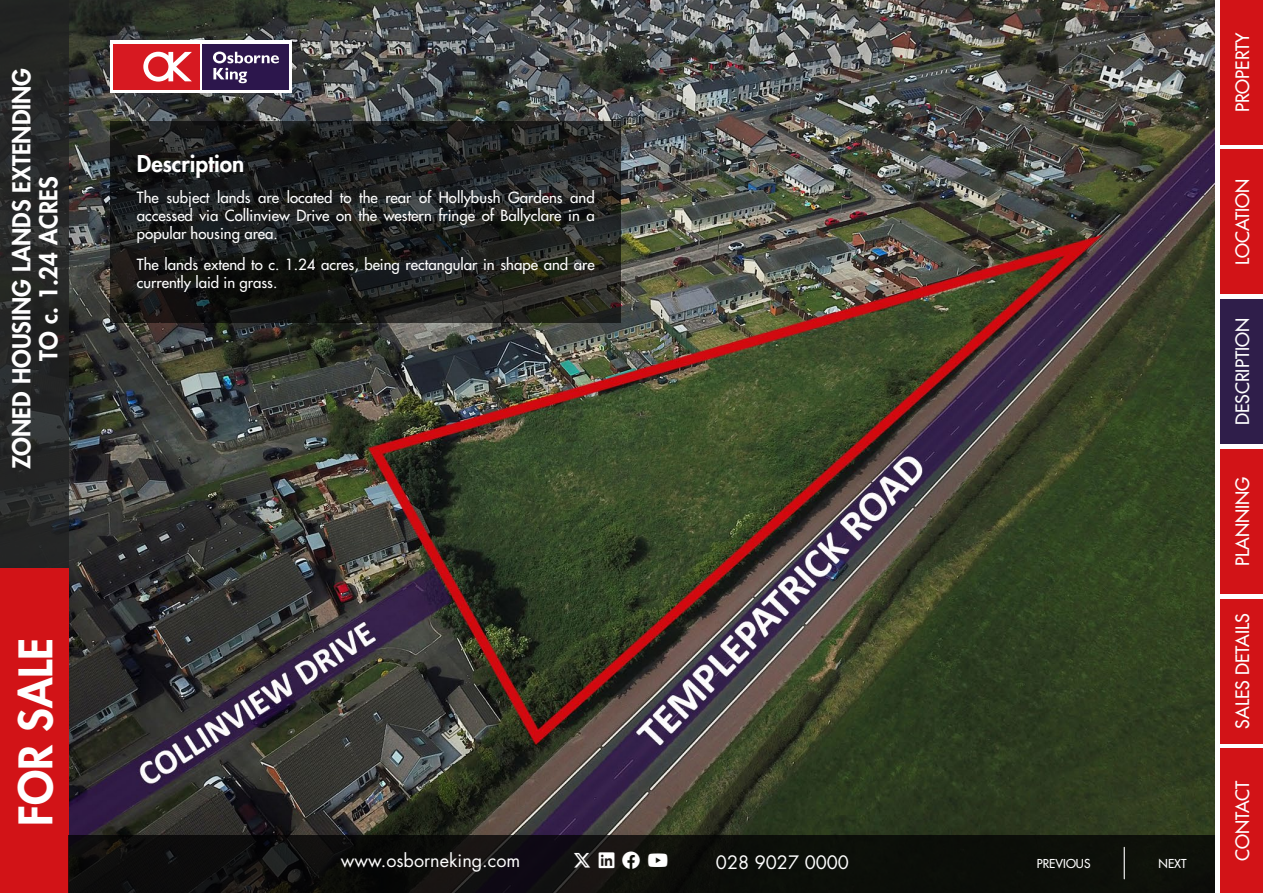
<style>
.page{position:relative;width:1263px;height:893px;background:#fff}
.page>*{position:absolute;margin:0;border:0;box-sizing:border-box;transform-origin:0 0}
.t1{font:800 45px "Futura Std";color:#fff}
.t2{font:800 24px/27px "Futura Std";color:#fff;text-align:center}
.t3{font:800 22.5px "Futura Std";color:#fff}
.t4{font:500 18px "Futura Std";color:#fff}
.t5{font:18px "Futura Std";color:#fff}
.t6{font:18px "Font Awesome 6 Brands";color:#fff}
.t7{font:500 15px/18px "Futura Std";color:#fff;text-align:justify}
.t8{font:500 12px "Futura Std";color:#fff}
</style>
<div class="page">
<img style="left:68px;top:0;width:1147px;height:835px">
<div style="left:1220px;top:0;width:43px;height:145px;background:#d21317"></div>
<div style="left:1220px;top:150px;width:43px;height:144px;background:#d21317"></div>
<div style="left:1220px;top:599px;width:43px;height:144px;background:#d21317"></div>
<div style="left:1220px;top:748px;width:43px;height:145px;background:#d21317"></div>
<div style="left:0;top:0;width:68px;height:659px;background:#212222"></div>
<div style="left:0;top:568px;width:68px;height:325px;background:#d21317"></div>
<svg style="left:111px;top:40px;width:181px;height:53px"></svg>
<div style="left:203px;top:44px;width:86px;height:45px;background:#2c164c"></div>
<svg style="left:213px;top:52px;width:66px;height:31px"></svg>
<div style="left:114px;top:44px;width:86px;height:45px;background:#d71921"></div>
<svg style="left:143px;top:52px;width:49px;height:30px"></svg>
<div style="left:1220px;top:449px;width:43px;height:145px;background:#d21317"></div>
<div style="left:1220px;top:299px;width:43px;height:145px;background:#2f1e4a"></div>
<svg style="left:111px;top:121px;width:510px;height:202px;background:#1d1f1d"></svg>
<div style="left:68px;top:835px;width:1147px;height:58px;background:linear-gradient(to right,#0f0e0f,#0c1009)"></div>
<hr style="left:1124px;top:847px;width:1px;height:32px;background:#fff">
<svg style="left:574px;top:853px;width:16px;height:15px"></svg>
<svg style="left:622px;top:852px;width:18px;height:17px"></svg>
<svg style="left:648px;top:854px;width:20px;height:13px"></svg>
<svg style="left:599px;top:853px;width:16px;height:16px"></svg>
<h2 class="t2" style="left:8px;top:469px;width:403px;rotate:-90deg">ZONED HOUSING LANDS EXTENDING<br>TO c. 1.24 ACRES</h2>
<h1 class="t1" style="left:7px;top:826px;width:190px;rotate:-90deg">FOR SALE</h1>
<h3 class="t3" style="left:137px;top:150px;width:109px">Description</h3>
<p class="t7" style="left:137px;top:189px;width:459px">The subject lands are located to the rear of Hollybush Gardens and accessed via Collinview Drive on the western fringe of Ballyclare in a popular housing area.</p>
<p class="t7" style="left:137px;top:255px;width:459px">The lands extend to c. 1.24 acres, being rectangular in shape and are currently laid in grass.</p>
<p class="t5" style="left:341px;top:849px;width:181px">www.osborneking.com</p>
<p class="t6" style="left:648px;top:852px;width:22px">□◆▼◆</p>
<p class="t5" style="left:716px;top:851px;width:135px">028 9027 0000</p>
<p class="t8" style="left:1037px;top:856px;width:55px">PREVIOUS</p>
<p class="t8" style="left:1158px;top:856px;width:30px">NEXT</p>
<p class="t4" style="left:1231px;top:112px;width:82px;rotate:-90deg">PROPERTY</p>
<p class="t4" style="left:1231px;top:265px;width:88px;rotate:-90deg">LOCATION</p>
<p class="t4" style="left:1231px;top:425px;width:109px;rotate:-90deg">DESCRIPTION</p>
<p class="t4" style="left:1231px;top:566px;width:91px;rotate:-90deg">PLANNING</p>
<p class="t4" style="left:1231px;top:728px;width:117px;rotate:-90deg">SALES DETAILS</p>
<p class="t4" style="left:1231px;top:861px;width:82px;rotate:-90deg">CONTACT</p>
</div>
